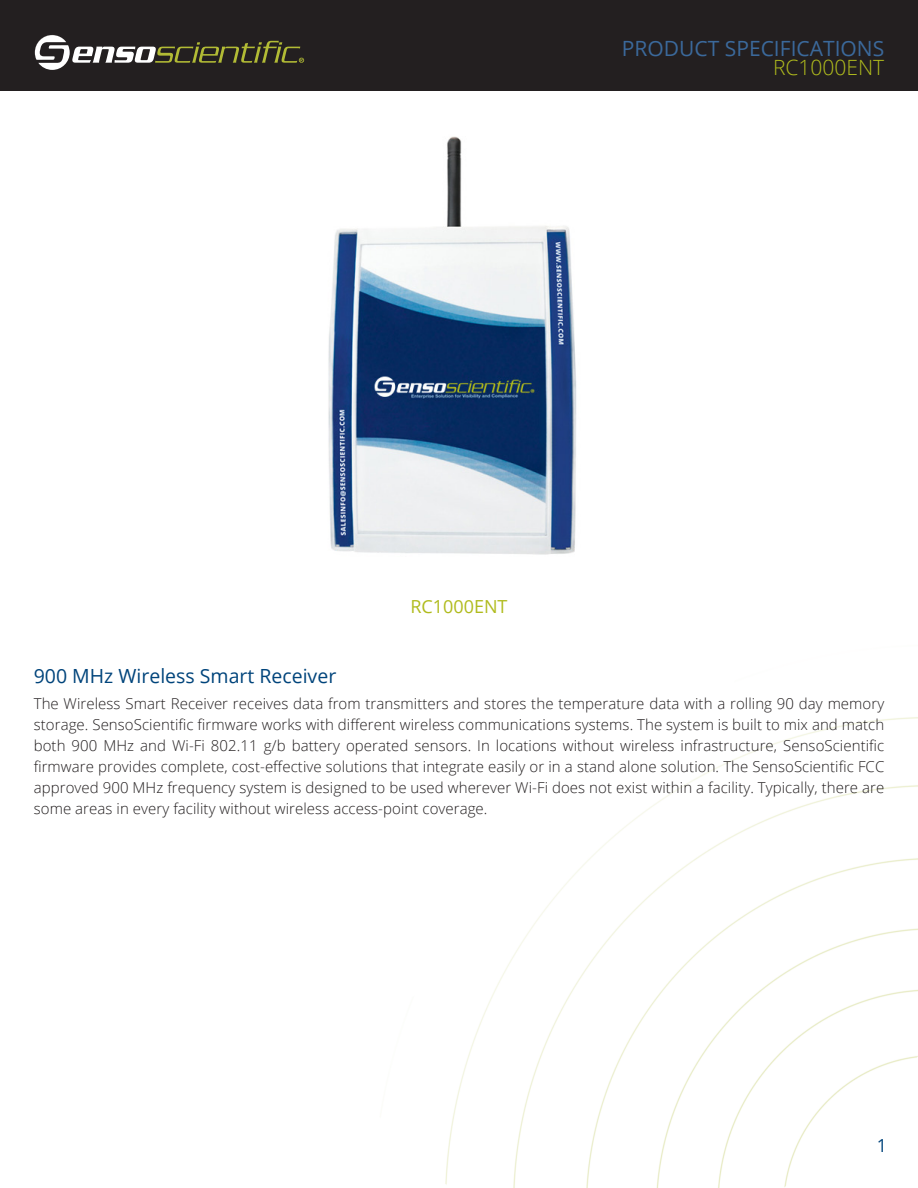
<style>
.page{position:relative;width:918px;height:1188px;background:#fff}
.page>*{position:absolute;margin:0;border:0;box-sizing:border-box;transform-origin:0 0}
.t1{font:21px "Open Sans";color:#3b699b}
.t2{font:300 21px "Open Sans";color:#b0bb1d}
.t3{font:19.5px "Open Sans";color:#00447b}
.t4{font:18px "Open Sans";color:#b0bb1d}
.t5{font:18px "Open Sans";color:#00447b}
.t6{font:300 15px/21px "Open Sans";letter-spacing:.005em;color:#231f20;text-align:justify}
</style>
<div class="page">
<img style="left:445px;top:717px;width:473px;height:471px">
<div style="left:0;top:0;width:918px;height:91px;background:#231f20"></div>
<svg style="left:35px;top:35px;width:269px;height:35px"></svg>
<img style="left:328px;top:136px;width:249px;height:419px">
<p class="t1" style="left:622px;top:34px;width:264px">PRODUCT SPECIFICATIONS</p>
<p class="t2" style="left:773px;top:53px;width:113px">RC1000ENT</p>
<p class="t4" style="left:410px;top:594px;width:99px">RC1000ENT</p>
<p class="t3" style="left:34px;top:663px;width:304px">900 MHz Wireless Smart Receiver</p>
<p class="t6" style="left:34px;top:692px;width:852px">The Wireless Smart Receiver receives data from transmitters and stores the temperature data with a rolling 90 day memory storage. SensoScientific firmware works with different wireless communications systems. The system is built to mix and match both 900 MHz and Wi-Fi 802.11 g/b battery operated sensors. In locations without wireless infrastructure, SensoScientific firmware provides complete, cost-effective solutions that integrate easily or in a stand alone solution. The SensoScientific FCC approved 900 MHz frequency system is designed to be used wherever Wi-Fi does not exist within a facility. Typically, there are some areas in every facility without wireless access-point coverage.</p>
<p class="t5" style="left:877px;top:1133px;width:12px">1</p>
</div>
